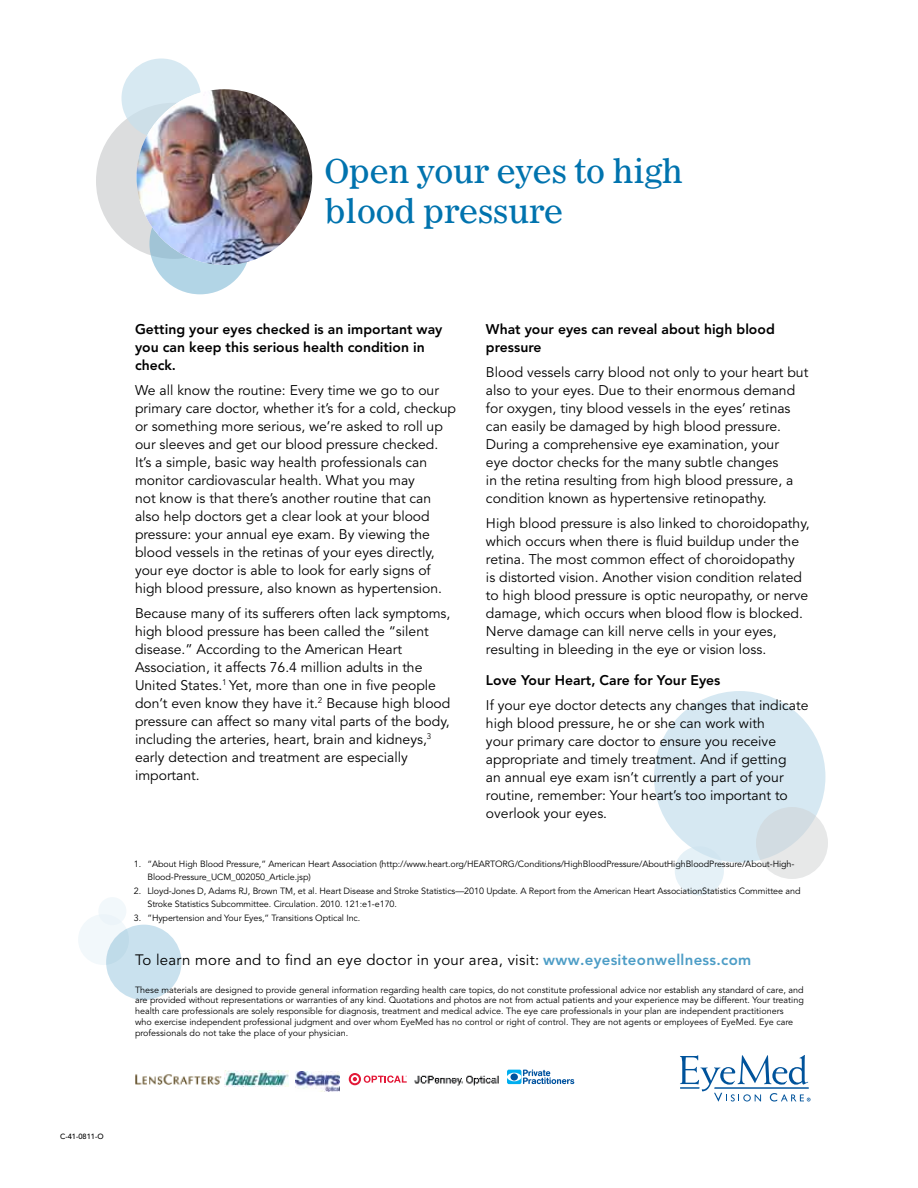
<style>
.page{position:relative;width:918px;height:1188px;background:#fff}
.page>*{position:absolute;margin:0;border:0;box-sizing:border-box;transform-origin:0 0}
.t1{font:33px/39.6px "Corona";letter-spacing:-.04em;color:#0073ae}
.t2{font:15px "Avenir";letter-spacing:.02em;color:#000}
.t3{font:13.95px/18px "Avenir";color:#000}
.t4{font:800 13.95px/18px "Avenir";color:#000}
.t5{font:9px/10.8px "Avenir";color:#000}
.t6{font:500 7.5px "Avenir";color:#000}
.s1{font-weight:800;color:#4d9dc6}
</style>
<div class="page">
<div style="left:96px;top:103px;width:156px;height:156px;background:#dcddde;border-radius:50%"></div>
<div style="left:121px;top:58px;width:80px;height:80px;background:#d7e9f2;border-radius:50%"></div>
<div style="left:149px;top:193px;width:102px;height:101px;background:linear-gradient(to right,#aacdde,#b7d9e9);border-radius:50%"></div>
<svg style="left:680px;top:1055px;width:130px;height:47px"></svg>
<hr style="left:680px;top:1087px;width:20px;height:2px;background:#00539b">
<img style="left:225px;top:1070px;width:63px;height:16px">
<img style="left:414px;top:1075px;width:85px;height:11px">
<svg style="left:507px;top:1069px;width:67px;height:15px"></svg>
<img style="left:295px;top:1072px;width:45px;height:19px">
<img style="left:135px;top:1074px;width:86px;height:11px">
<svg style="left:349px;top:1073px;width:58px;height:12px"></svg>
<div style="left:654px;top:691px;width:171px;height:171px;background:#d6e8f2;border-radius:50%"></div>
<div style="left:675px;top:846px;width:49px;height:50px;background:linear-gradient(to bottom,#ddecf4,#e9f3f8);border-radius:50%"></div>
<div style="left:106px;top:925px;width:76px;height:75px;background:#c9e1ee;border-radius:50%"></div>
<svg style="left:78px;top:914px;width:51px;height:51px;fill:#f2f8fb"></svg>
<div style="left:98px;top:897px;width:28px;height:28px;background:#f2f8fb;border-radius:50%"></div>
<svg style="left:756px;top:807px;width:72px;height:72px;fill:#e7e8e8"></svg>
<img style="left:136px;top:89px;width:176px;height:176px;border-radius:88px">
<h1 class="t1" style="left:324px;top:150px;width:361px">Open your eyes to high blood pressure</h1>
<p class="t4" style="left:135px;top:321px;width:309px">Getting your eyes checked is an important way you can keep this serious health condition in check.</p>
<p class="t3" style="left:135px;top:382px;width:323px">We all know the routine: Every time we go to our primary care doctor, whether it’s for a cold, checkup or something more serious, we’re asked to roll up our sleeves and get our blood pressure checked.<br>It’s a simple, basic way health professionals can monitor cardiovascular health. What you may<br>not know is that there’s another routine that can also help doctors get a clear look at your blood pressure: your annual eye exam. By viewing the blood vessels in the retinas of your eyes directly, your eye doctor is able to look for early signs of high blood pressure, also known as hypertension.</p>
<p class="t3" style="left:135px;top:604px;width:317px">Because many of its sufferers often lack symptoms, high blood pressure has been called the “silent disease.” According to the American Heart Association, it affects 76.4 million adults in the United States.<sup>1</sup> Yet, more than one in five people don’t even know they have it.<sup>2</sup> Because high blood pressure can affect so many vital parts of the body, including the arteries, heart, brain and kidneys,<sup>3 </sup>early detection and treatment are especially important.</p>
<p class="t4" style="left:486px;top:321px;width:290px">What your eyes can reveal about high blood pressure</p>
<p class="t3" style="left:486px;top:364px;width:324px">Blood vessels carry blood not only to your heart but also to your eyes. Due to their enormous demand for oxygen, tiny blood vessels in the eyes’ retinas can easily be damaged by high blood pressure.<br>During a comprehensive eye examination, your<br>eye doctor checks for the many subtle changes<br>in the retina resulting from high blood pressure, a condition known as hypertensive retinopathy.</p>
<p class="t3" style="left:486px;top:515px;width:325px">High blood pressure is also linked to choroidopathy, which occurs when there is fluid buildup under the retina. The most common effect of choroidopathy<br>is distorted vision. Another vision condition related to high blood pressure is optic neuropathy, or nerve damage, which occurs when blood flow is blocked.<br>Nerve damage can kill nerve cells in your eyes, resulting in bleeding in the eye or vision loss.</p>
<p class="t4" style="left:486px;top:672px;width:236px">Love Your Heart, Care for Your Eyes</p>
<p class="t3" style="left:486px;top:697px;width:324px">If your eye doctor detects any changes that indicate high blood pressure, he or she can work with<br>your primary care doctor to ensure you receive appropriate and timely treatment. And if getting<br>an annual eye exam isn’t currently a part of your routine, remember: Your heart’s too important to overlook your eyes.</p>
<p class="t5" style="left:147px;top:857px;width:649px;line-height:13.5px;text-indent:-14px">1. “About High Blood Pressure,” American Heart Association (http://www.heart.org/HEARTORG/Conditions/HighBloodPressure/AboutHighBloodPressure/About-High-<br>Blood-Pressure_UCM_002050_Article.jsp)</p>
<p class="t5" style="left:147px;top:884px;width:655px;line-height:13.5px;text-indent:-14px">2. Lloyd-Jones D, Adams RJ, Brown TM, et al. Heart Disease and Stroke Statistics—2010 Update. A Report from the American Heart AssociationStatistics Committee and<br>Stroke Statistics Subcommittee. Circulation. 2010. 121:e1-e170.</p>
<p class="t5" style="left:134px;top:912px;width:228px">3. ”Hypertension and Your Eyes,” Transitions Optical Inc.</p>
<p class="t2" style="left:135px;top:951px;width:618px">To learn more and to find an eye doctor in your area, visit: <span class="s1">www.eyesiteonwellness.com</span></p>
<p class="t5" style="left:135px;top:984px;width:670px">These materials are designed to provide general information regarding health care topics, do not constitute professional advice nor establish any standard of care, and are provided without representations or warranties of any kind. Quotations and photos are not from actual patients and your experience may be different. Your treating health care professionals are solely responsible for diagnosis, treatment and medical advice. The eye care professionals in your plan are independent practitioners<br>who exercise independent professional judgment and over whom EyeMed has no control or right of control. They are not agents or employees of EyeMed. Eye care professionals do not take the place of your physician.</p>
<p class="t6" style="left:60px;top:1132px;width:45px">C-41-0811-O</p>
</div>
